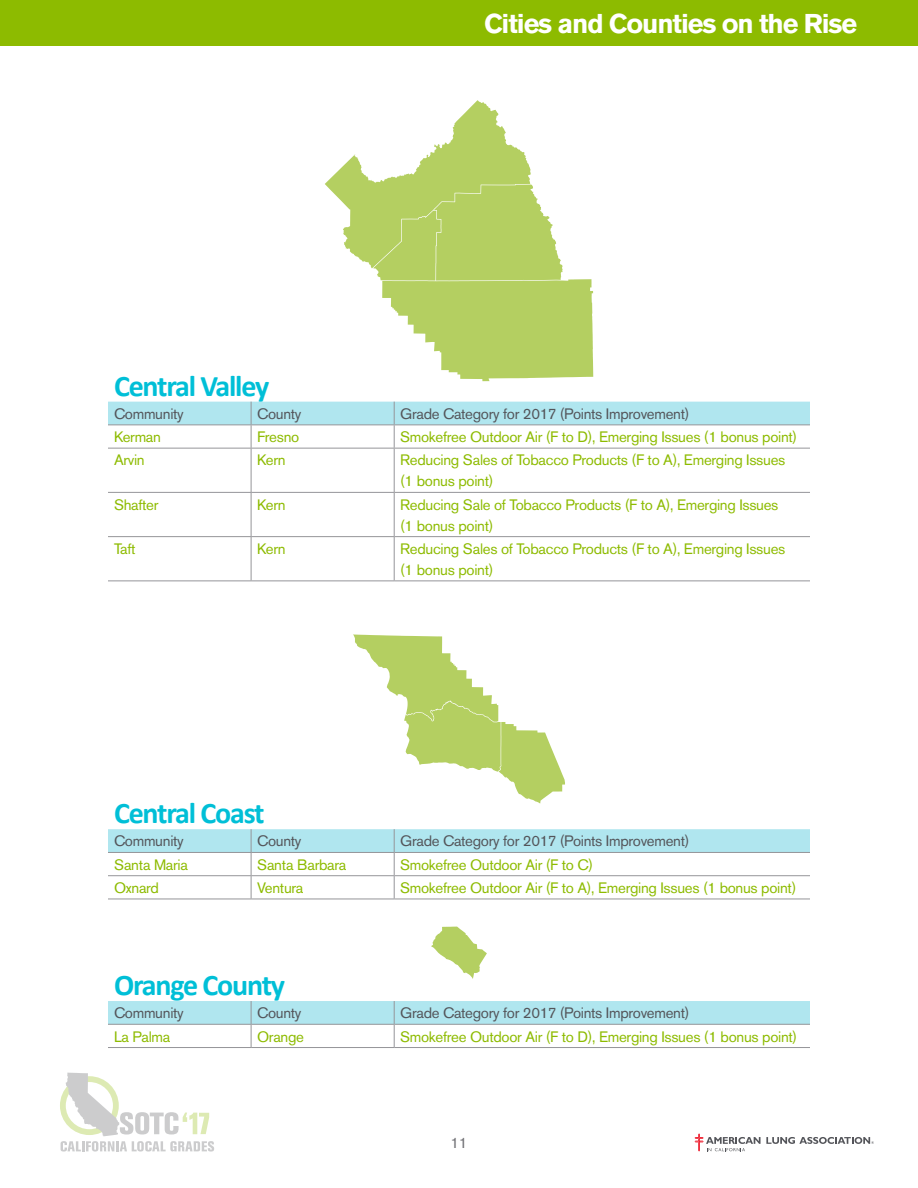
<style>
.page{position:relative;width:918px;height:1188px;background:#fff}
.page>*{position:absolute;margin:0;border:0;box-sizing:border-box;transform-origin:0 0}
.text{font:700 30px "Calibri";letter-spacing:-.04em;color:#00bfd7}
.Titles{font:700 27px "Akzidenz Grotesk BE";letter-spacing:-.04em;color:#fff}
.text-2{font:15px "Akzidenz Grotesk BE";letter-spacing:-.02em;color:#8dbb00}
.text-3{font:15px "Akzidenz Grotesk BE";letter-spacing:-.02em;color:#54555a}
.t1{font:15px "Akzidenz Grotesk BE";color:#747478}
</style>
<div class="page">
<div style="left:0;top:0;width:918px;height:46px;background:#8dbb00"></div>
<svg style="left:325px;top:100px;width:268px;height:281px"></svg>
<svg style="left:108px;top:402px;width:702px;height:46px"></svg>
<hr style="left:108px;top:448px;width:143px;height:1px;background:#959599">
<hr style="left:251px;top:448px;width:143px;height:1px;background:#959599">
<hr style="left:251px;top:449px;width:1px;height:43px;background:#959599">
<hr style="left:394px;top:448px;width:416px;height:1px;background:#959599">
<hr style="left:394px;top:449px;width:1px;height:43px;background:#959599">
<hr style="left:108px;top:492px;width:143px;height:1px;background:#959599">
<hr style="left:251px;top:492px;width:143px;height:1px;background:#959599">
<hr style="left:251px;top:493px;width:1px;height:43px;background:#959599">
<hr style="left:394px;top:492px;width:416px;height:1px;background:#959599">
<hr style="left:394px;top:493px;width:1px;height:43px;background:#959599">
<hr style="left:108px;top:536px;width:143px;height:1px;background:#959599">
<hr style="left:251px;top:536px;width:143px;height:1px;background:#959599">
<hr style="left:251px;top:537px;width:1px;height:44px;background:#959599">
<hr style="left:394px;top:536px;width:416px;height:1px;background:#959599">
<hr style="left:394px;top:537px;width:1px;height:44px;background:#959599">
<hr style="left:108px;top:581px;width:143px;height:1px;background:#959599">
<hr style="left:251px;top:581px;width:143px;height:1px;background:#959599">
<hr style="left:394px;top:581px;width:416px;height:1px;background:#959599">
<svg style="left:108px;top:829px;width:702px;height:70px"></svg>
<hr style="left:108px;top:899px;width:143px;height:1px;background:#959599">
<hr style="left:251px;top:899px;width:143px;height:1px;background:#959599">
<hr style="left:394px;top:899px;width:416px;height:1px;background:#959599">
<svg style="left:108px;top:1001px;width:702px;height:46px"></svg>
<hr style="left:108px;top:1047px;width:143px;height:1px;background:#959599">
<hr style="left:251px;top:1047px;width:143px;height:1px;background:#959599">
<hr style="left:394px;top:1047px;width:416px;height:1px;background:#959599">
<svg style="left:353px;top:635px;width:212px;height:168px"></svg>
<svg style="left:431px;top:927px;width:56px;height:52px"></svg>
<svg style="left:695px;top:1133px;width:179px;height:19px"></svg>
<svg style="left:60px;top:1073px;width:154px;height:79px"></svg>
<p class="Titles" style="left:484px;top:8px;width:375px">Cities and Counties on the Rise</p>
<p class="text" style="left:114px;top:367px;width:157px">Central Valley</p>
<p class="text-3" style="left:114px;top:405px;width:71px">Community</p>
<p class="text-3" style="left:257px;top:405px;width:46px">County</p>
<p class="text-3" style="left:400px;top:405px;width:291px">Grade Category for 2017 (Points Improvement)</p>
<p class="text-2" style="left:114px;top:428px;width:48px">Kerman</p>
<p class="text-2" style="left:257px;top:428px;width:44px">Fresno</p>
<p class="text-2" style="left:400px;top:428px;width:399px">Smokefree Outdoor Air (F to D), Emerging Issues (1 bonus point)</p>
<p class="text-2" style="left:114px;top:451px;width:32px">Arvin</p>
<p class="text-2" style="left:257px;top:451px;width:30px">Kern</p>
<p class="text-2" style="left:400px;top:451px;width:387px">Reducing Sales of Tobacco Products (F to A), Emerging Issues</p>
<p class="text-2" style="left:400px;top:472px;width:95px">(1 bonus point)</p>
<p class="text-2" style="left:114px;top:495px;width:46px">Shafter</p>
<p class="text-2" style="left:257px;top:495px;width:30px">Kern</p>
<p class="text-2" style="left:400px;top:495px;width:380px">Reducing Sale of Tobacco Products (F to A), Emerging Issues</p>
<p class="text-2" style="left:400px;top:516px;width:95px">(1 bonus point)</p>
<p class="text-2" style="left:114px;top:540px;width:23px">Taft</p>
<p class="text-2" style="left:257px;top:540px;width:30px">Kern</p>
<p class="text-2" style="left:400px;top:540px;width:387px">Reducing Sales of Tobacco Products (F to A), Emerging Issues</p>
<p class="text-2" style="left:400px;top:561px;width:95px">(1 bonus point)</p>
<p class="text" style="left:114px;top:795px;width:152px">Central Coast</p>
<p class="text-3" style="left:114px;top:832px;width:71px">Community</p>
<p class="text-3" style="left:257px;top:832px;width:46px">County</p>
<p class="text-3" style="left:400px;top:832px;width:291px">Grade Category for 2017 (Points Improvement)</p>
<p class="text-2" style="left:114px;top:856px;width:75px">Santa Maria</p>
<p class="text-2" style="left:257px;top:856px;width:91px">Santa Barbara</p>
<p class="text-2" style="left:400px;top:856px;width:194px">Smokefree Outdoor Air (F to C)</p>
<p class="text-2" style="left:114px;top:879px;width:47px">Oxnard</p>
<p class="text-2" style="left:257px;top:879px;width:48px">Ventura</p>
<p class="text-2" style="left:400px;top:879px;width:398px">Smokefree Outdoor Air (F to A), Emerging Issues (1 bonus point)</p>
<p class="text" style="left:114px;top:966px;width:173px">Orange County</p>
<p class="text-3" style="left:114px;top:1004px;width:71px">Community</p>
<p class="text-3" style="left:257px;top:1004px;width:46px">County</p>
<p class="text-3" style="left:400px;top:1004px;width:291px">Grade Category for 2017 (Points Improvement)</p>
<p class="text-2" style="left:114px;top:1027px;width:58px">La Palma</p>
<p class="text-2" style="left:257px;top:1027px;width:48px">Orange</p>
<p class="text-2" style="left:400px;top:1027px;width:399px">Smokefree Outdoor Air (F to D), Emerging Issues (1 bonus point)</p>
<p class="t1" style="left:451px;top:1133px;width:18px">11</p>
</div>
